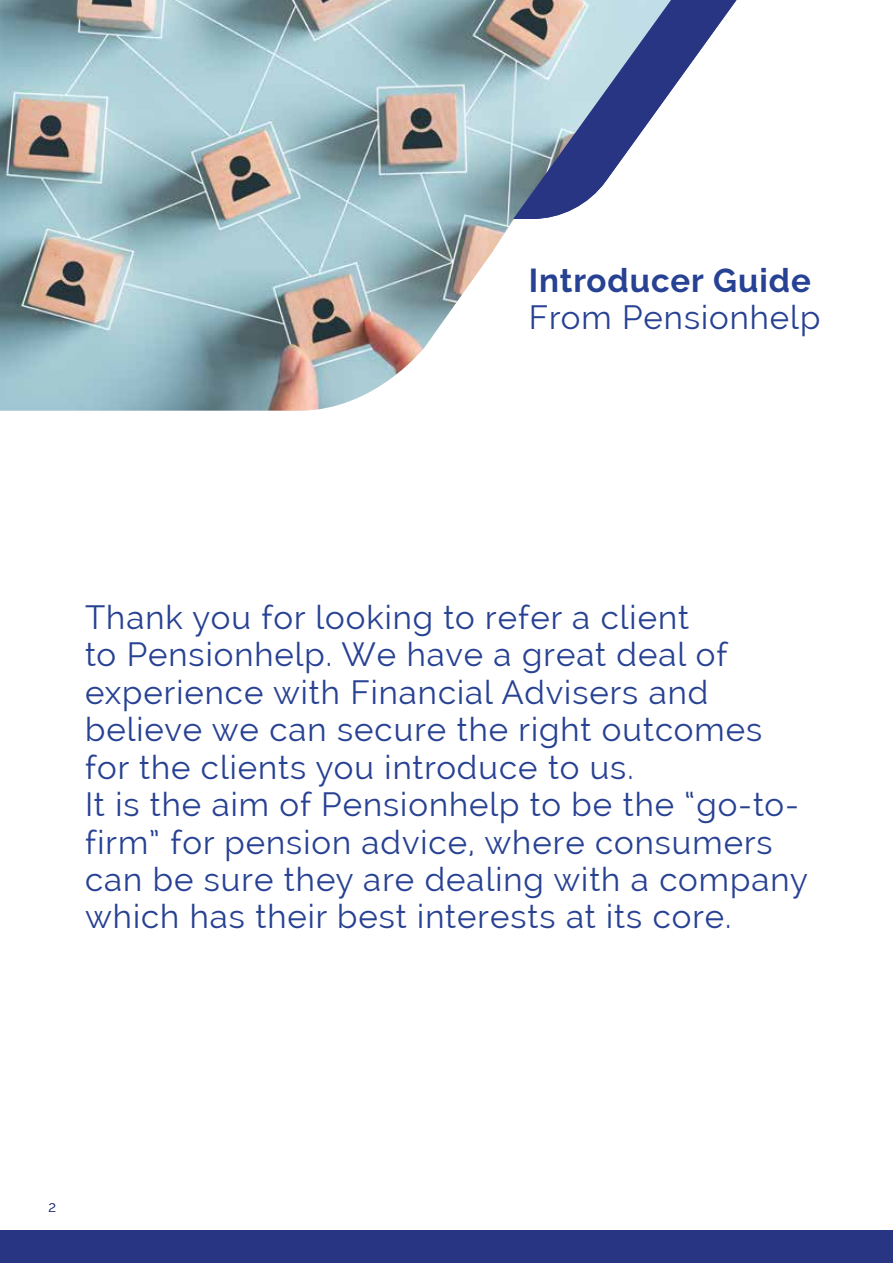
<style>
.page{position:relative;width:893px;height:1263px;background:#fff}
.page>*{position:absolute;margin:0;border:0;box-sizing:border-box;transform-origin:0 0}
.t1{font:33px/37.5px "Raleway";letter-spacing:.03em;color:#274193}
.t2{font:700 33px "Raleway";letter-spacing:.03em;color:#274193}
.t3{font:300 15px "Raleway";color:#283583}
</style>
<div class="page">
<div style="left:0;top:1230px;width:893px;height:33px;background:#283583"></div>
<img style="left:0;top:0;width:515px;height:411px">
<svg style="left:513px;top:0;width:224px;height:219px"></svg>
<p class="t2" style="left:529px;top:261px;width:284px">Introducer Guide</p>
<p class="t1" style="left:529px;top:299px;width:293px">From Pensionhelp</p>
<p class="t1" style="left:85px;top:598px;width:725px">Thank you for looking to refer a client<br>to Pensionhelp. We have a great deal of experience with Financial Advisers and believe we can secure the right outcomes for the clients you introduce to us.<br>It is the aim of Pensionhelp to be the “go-to&shy;firm” for pension advice, where consumers can be sure they are dealing with a company which has their best interests at its core.</p>
<p class="t3" style="left:48px;top:1198px;width:9px">2</p>
</div>
